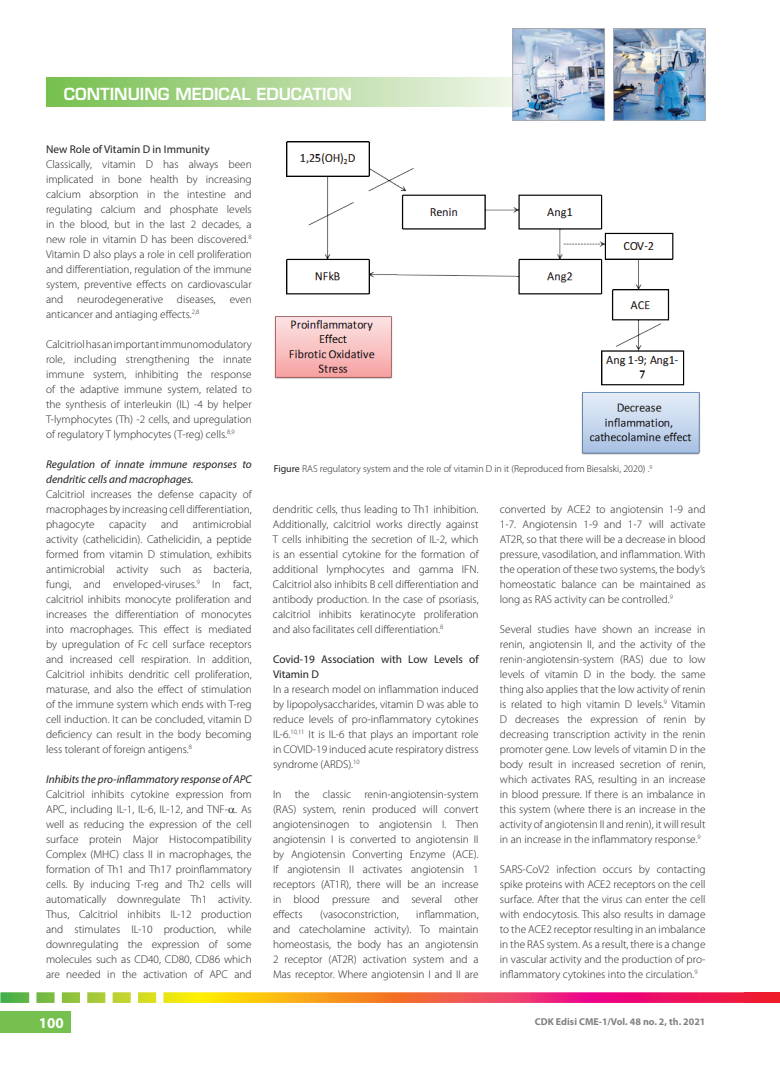
<style>
.page{position:relative;width:780px;height:1088px;background:#fff}
.page>*{position:absolute;margin:0;border:0;box-sizing:border-box;transform-origin:0 0}
.t1{font:600 16.25px "Eurostile LT Std";color:#fff}
.t2{font:700 15px "Myriad Pro";color:#fff}
.t3{font:300 11.25px/15px "Myriad Pro";color:#231f20;text-align:justify}
.t4{font:italic 11.25px/15px "Myriad Pro";color:#231f20}
.t5{font:11.25px/15px "Myriad Pro";color:#231f20}
.t6{font:300 10px "Myriad Pro";color:#231f20}
.t7{font:700 10px "Myriad Pro";color:#808285}
.s1{font-weight:400}
</style>
<div class="page">
<div style="left:0;top:1012px;width:71px;height:21px;background:#75c04e"></div>
<svg style="left:0;top:992px;width:780px;height:11px;background:#e57c4f"></svg>
<svg style="left:46px;top:78px;width:466px;height:29px;background:#b2d99a"></svg>
<img style="left:615px;top:30px;width:88px;height:88px">
<div style="left:613px;top:28px;width:92px;height:92px;border:1px solid #a8a9ad"></div>
<img style="left:514px;top:30px;width:88px;height:88px">
<div style="left:512px;top:28px;width:92px;height:92px;border:1px solid #a8a9ad"></div>
<img style="left:274px;top:142px;width:427px;height:313px">
<h1 class="t1" style="left:64px;top:84px;width:289px">CONTINUING MEDICAL EDUCATION</h1>
<p class="t5" style="left:46px;top:141px;width:165px">New Role of Vitamin D in Immunity</p>
<p class="t3" style="left:46px;top:157px;width:207px">Classically, vitamin D has always been implicated in bone health by increasing calcium absorption in the intestine and regulating calcium and phosphate levels in the blood, but in the last 2 decades, a new role in vitamin D has been discovered.<sup>8<br></sup>Vitamin D also plays a role in cell proliferation and differentiation, regulation of the immune system, preventive effects on cardiovascular and neurodegenerative diseases, even anticancer and antiaging effects.<sup>2,8</sup></p>
<p class="t3" style="left:46px;top:337px;width:207px">Calcitriol has an important immunomodulatory role, including strengthening the innate immune system, inhibiting the response of the adaptive immune system, related to the synthesis of interleukin (IL) -4 by helper T-lymphocytes (Th) -2 cells, and upregulation of regulatory T lymphocytes (T-reg) cells.<sup>8,9</sup></p>
<p class="t4" style="left:46px;top:456px;width:207px">Regulation of innate immune responses to dendritic cells and macrophages.</p>
<p class="t3" style="left:46px;top:487px;width:207px">Calcitriol increases the defense capacity of macrophages by increasing cell differentiation, phagocyte</p>
<p class="t3" style="left:46px;top:517px;width:207px;text-indent:147px">antimicrobial activity (cathelicidin). Cathelicidin, a peptide formed from vitamin D stimulation, exhibits antimicrobial activity such as bacteria, fungi, and enveloped-viruses.<sup>9</sup> In fact, calcitriol inhibits monocyte proliferation and increases the differentiation of monocytes into macrophages. This effect is mediated by upregulation of Fc cell surface receptors and increased cell respiration. In addition, Calcitriol inhibits dendritic cell proliferation, maturase, and also the effect of stimulation of the immune system which ends with T-reg cell induction. It can be concluded, vitamin D deficiency can result in the body becoming less tolerant of foreign antigens.<sup>8</sup></p>
<p class="t4" style="left:46px;top:771px;width:207px">Inhibits the pro-inflammatory response of APC</p>
<p class="t3" style="left:46px;top:787px;width:207px">Calcitriol inhibits cytokine expression from APC, including IL-1, IL-6, IL-12, and TNF- . As well as reducing the expression of the cell surface protein Major Histocompatibility Complex (MHC) class II in macrophages, the formation of Th1 and Th17 proinflammatory cells. By inducing T-reg and Th2 cells will automatically downregulate Th1 activity.<br>Thus, Calcitriol inhibits IL-12 production and stimulates IL-10 production, while downregulating the expression of some molecules such as CD40, CD80, CD86 which are needed in the activation of APC and</p>
<p class="t3" style="left:109px;top:517px;width:39px">capacity</p>
<p class="t3" style="left:161px;top:517px;width:19px">and</p>
<p class="t6" style="left:274px;top:463px;width:380px"><span class="s1">Figure</span> RAS regulatory system and the role of vitamin D in it (Reproduced from Biesalski, 2020) .<sup>9</sup></p>
<p class="t3" style="left:273px;top:502px;width:207px">dendritic cells, thus leading to Th1 inhibition.<br>Additionally, calcitriol works directly against T cells inhibiting the secretion of IL-2, which is an essential cytokine for the formation of additional lymphocytes and gamma IFN.<br>Calcitriol also inhibits B cell differentiation and antibody production. In the case of psoriasis, calcitriol inhibits keratinocyte proliferation and also facilitates cell differentiation.<sup>8</sup></p>
<p class="t5" style="left:273px;top:651px;width:207px">Covid-19 Association with Low Levels of<br>Vitamin D</p>
<p class="t3" style="left:273px;top:682px;width:207px">In a research model on inflammation induced by lipopolysaccharides, vitamin D was able to reduce levels of pro-inflammatory cytokines IL-6.<sup>10,11</sup> It is IL-6 that plays an important role in COVID-19 induced acute respiratory distress syndrome (ARDS).<sup>10</sup></p>
<p class="t3" style="left:273px;top:787px;width:207px">In the classic renin-angiotensin-system (RAS) system, renin produced will convert angiotensinogen to angiotensin I. Then angiotensin I is converted to angiotensin II by Angiotensin Converting Enzyme (ACE).<br>If angiotensin II activates angiotensin 1 receptors (AT1R), there will be an increase in blood pressure and several other effects</p>
<p class="t3" style="left:273px;top:907px;width:207px;text-indent:143px">inflammation, and catecholamine activity). To maintain homeostasis, the body has an angiotensin 2 receptor (AT2R) activation system and a Mas receptor. Where angiotensin I and II are</p>
<p class="t3" style="left:320px;top:907px;width:80px">(vasoconstriction,</p>
<p class="t3" style="left:500px;top:502px;width:207px">converted by ACE2 to angiotensin 1-9 and 1-7. Angiotensin 1-9 and 1-7 will activate AT2R, so that there will be a decrease in blood pressure, vasodilation, and inflammation. With the operation of these two systems, the body’s homeostatic balance can be maintained as long as RAS activity can be controlled.<sup>9</sup></p>
<p class="t3" style="left:500px;top:622px;width:207px">Several studies have shown an increase in renin, angiotensin II, and the activity of the renin-angiotensin-system (RAS) due to low levels of vitamin D in the body. the same thing also applies that the low activity of renin is related to high vitamin D levels.<sup>9</sup> Vitamin D decreases the expression of renin by decreasing transcription activity in the renin promoter gene. Low levels of vitamin D in the body result in increased secretion of renin, which activates RAS, resulting in an increase in blood pressure. If there is an imbalance in this system (where there is an increase in the activity of angiotensin II and renin), it will result in an increase in the inflammatory response.<sup>9</sup></p>
<p class="t3" style="left:500px;top:862px;width:207px">SARS-CoV2 infection occurs by contacting spike proteins with ACE2 receptors on the cell surface. After that the virus can enter the cell with endocytosis. This also results in damage to the ACE2 receptor resulting in an imbalance in the RAS system. As a result, there is a change in vascular activity and the production of pro&shy;inflammatory cytokines into the circulation.<sup>9</sup></p>
<h2 class="t2" style="left:39px;top:1013px;width:26px">100</h2>
<p class="t7" style="left:535px;top:1015px;width:172px">CDK Edisi CME-1/Vol. 48 no. 2, th. 2021</p>
</div>
